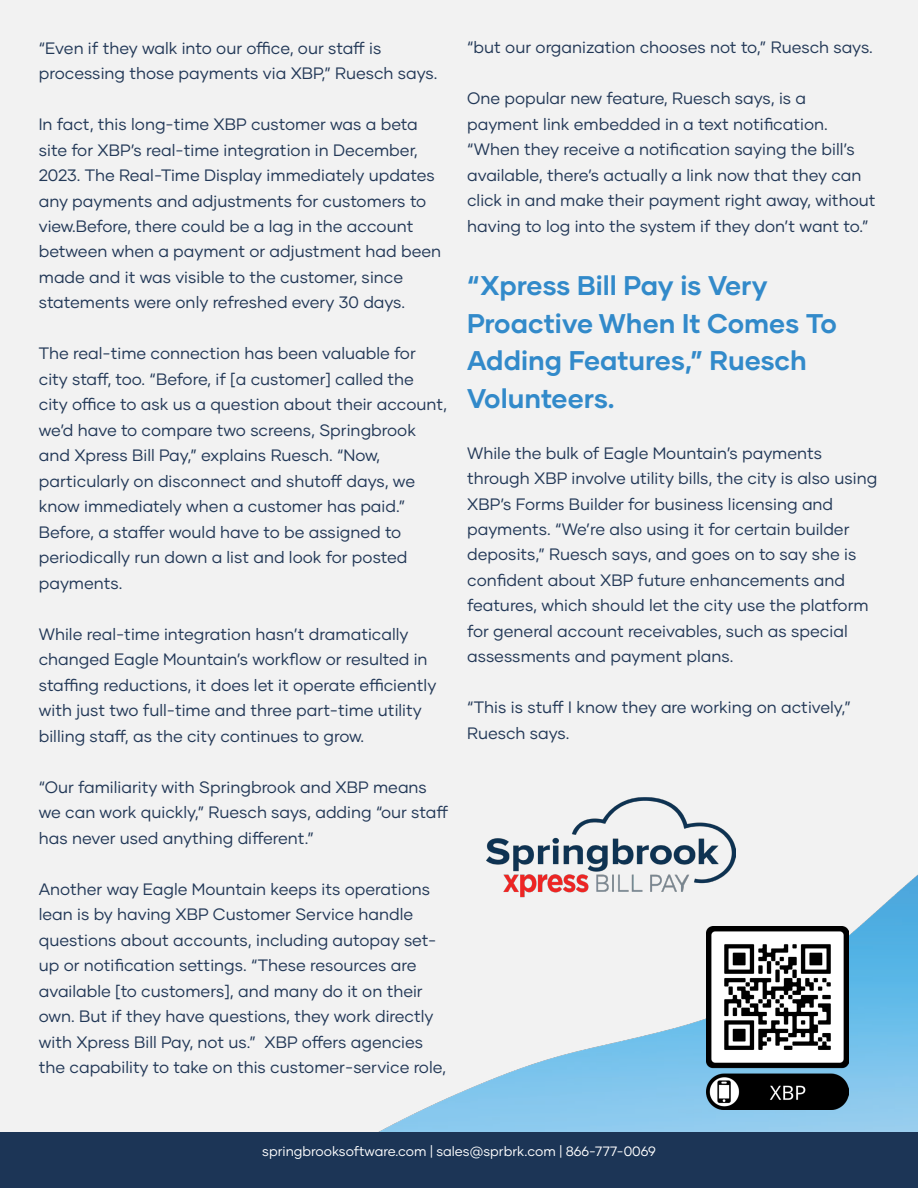
<style>
.page{position:relative;width:918px;height:1188px;background:#fff}
.page>*{position:absolute;margin:0;border:0;box-sizing:border-box;transform-origin:0 0}
.t1{font:700 27px/37.5px "Gilmer";color:#328aca}
.t2{font:16.5px/25.5px "Gilmer";color:#223857}
.t3{font:13.5px "Gilmer";color:#fff}
</style>
<div class="page">
<div style="left:0;top:0;width:918px;height:1172px;background:#f2f2f2"></div>
<img style="left:378px;top:874px;width:540px;height:258px">
<div style="left:0;top:1132px;width:918px;height:56px;background:#1c3556"></div>
<img style="left:486px;top:797px;width:250px;height:121px">
<img style="left:707px;top:927px;width:141px;height:183px">
<p class="t2" style="left:39px;top:35px;width:400px">“Even if they walk into our office, our staff is processing those payments via XBP,” Ruesch says.</p>
<p class="t2" style="left:39px;top:111px;width:404px">In fact, this long-time XBP customer was a beta site for XBP’s real-time integration in December, 2023. The Real-Time Display immediately updates any payments and adjustments for customers to view.Before, there could be a lag in the account between when a payment or adjustment had been made and it was visible to the customer, since statements were only refreshed every 30 days.</p>
<p class="t2" style="left:39px;top:341px;width:410px">The real-time connection has been valuable for city staff, too. “Before, if [a customer] called the<br>city office to ask us a question about their account, we’d have to compare two screens, Springbrook and Xpress Bill Pay,” explains Ruesch. “Now, particularly on disconnect and shutoff days, we know immediately when a customer has paid.” Before, a staffer would have to be assigned to periodically run down a list and look for posted payments.</p>
<p class="t2" style="left:39px;top:621px;width:399px">While real-time integration hasn’t dramatically changed Eagle Mountain’s workflow or resulted in staffing reductions, it does let it operate efficiently with just two full-time and three part-time utility billing staff, as the city continues to grow.</p>
<p class="t2" style="left:39px;top:774px;width:411px">“Our familiarity with Springbrook and XBP means we can work quickly,” Ruesch says, adding “our staff has never used anything different.”</p>
<p class="t2" style="left:39px;top:876px;width:409px">Another way Eagle Mountain keeps its operations lean is by having XBP Customer Service handle questions about accounts, including autopay set&shy;up or notification settings. “These resources are available [to customers], and many do it on their own. But if they have questions, they work directly with Xpress Bill Pay, not us.” XBP offers agencies the capability to take on this customer-service role,</p>
<p class="t2" style="left:467px;top:35px;width:407px">“but our organization chooses not to,” Ruesch says.</p>
<p class="t2" style="left:467px;top:86px;width:410px">One popular new feature, Ruesch says, is a payment link embedded in a text notification. “When they receive a notification saying the bill’s available, there’s actually a link now that they can click in and make their payment right away, without having to log into the system if they don’t want to.”</p>
<h1 class="t1" style="left:467px;top:267px;width:371px">“Xpress Bill Pay is Very<br>Proactive When It Comes To<br>Adding Features,” Ruesch<br>Volunteers.</h1>
<p class="t2" style="left:467px;top:440px;width:412px">While the bulk of Eagle Mountain’s payments through XBP involve utility bills, the city is also using XBP’s Forms Builder for business licensing and payments. “We’re also using it for certain builder deposits,” Ruesch says, and goes on to say she is confident about XBP future enhancements and features, which should let the city use the platform for general account receivables, such as special assessments and payment plans.</p>
<p class="t2" style="left:467px;top:695px;width:385px">“This is stuff I know they are working on actively,”<br>Ruesch says.</p>
<p class="t3" style="left:262px;top:1143px;width:395px">springbrooksoftware.com | sales@sprbrk.com | 866-777-0069</p>
</div>
